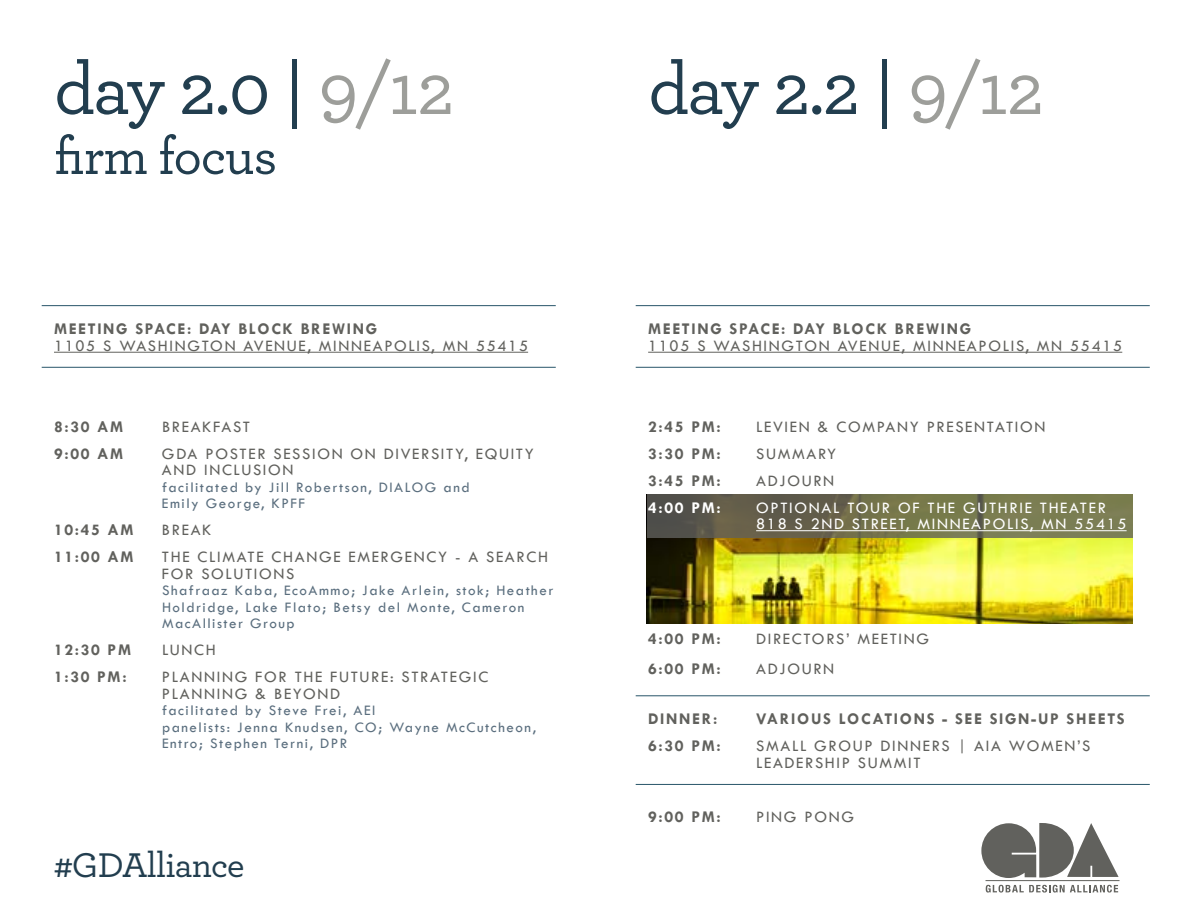
<style>
.page{position:relative;width:1188px;height:918px;background:#fff}
.page>*{position:absolute;margin:0;border:0;box-sizing:border-box;transform-origin:0 0}
.t1{font:500 75px "Archer";letter-spacing:-.03em;color:#223e4f}
.t2{font:500 54px "Archer";letter-spacing:-.02em;color:#223e4f}
.t3{font:500 36px "Archer";letter-spacing:-.02em;color:#223e4f}
.t4{font:16.5px/16.5px "Tw Cen";letter-spacing:.1em;color:#61615d}
.t5{font:700 16.5px "Tw Cen";letter-spacing:.1em;color:#61615d}
.t6{font:500 16.5px "Tw Cen";letter-spacing:.1em;color:#61615d}
.t7{font:16.5px/16.5px "Tw Cen";letter-spacing:.1em;color:#fff}
.t8{font:700 16.5px "Tw Cen";color:#fff}
.t9{font:500 15px/16.5px "Tw Cen";letter-spacing:.1em;color:#5a6e7e}
.s1{color:#9d9e9a}
</style>
<div class="page">
<img style="left:647px;top:494px;width:486px;height:130px">
<hr style="left:54px;top:352px;width:474px;height:1px;background:#61615d">
<hr style="left:42px;top:305px;width:514px;height:1px;background:#285569">
<hr style="left:42px;top:367px;width:514px;height:1px;background:#285569">
<hr style="left:636px;top:367px;width:514px;height:1px;background:#285569">
<hr style="left:636px;top:784px;width:514px;height:1px;background:#285569">
<hr style="left:636px;top:305px;width:514px;height:1px;background:#285569">
<hr style="left:636px;top:696px;width:514px;height:1px;background:#285569">
<svg style="left:647px;top:494px;width:485px;height:43px;background:#6d6c4d"></svg>
<hr style="left:648px;top:352px;width:474px;height:1px;background:#61615d">
<hr style="left:756px;top:530px;width:371px;height:1px;background:#fff">
<svg style="left:981px;top:823px;width:138px;height:55px"></svg>
<svg style="left:986px;top:885px;width:132px;height:8px"></svg>
<hr style="left:986px;top:880px;width:134px;height:1px;background:#61615d">
<h1 class="t1" style="left:54px;top:35px;width:402px">day 2.0 | <span class="s1">9/12</span></h1>
<h2 class="t2" style="left:54px;top:117px;width:225px">firm focus</h2>
<p class="t5" style="left:54px;top:319px;width:325px">MEETING SPACE: DAY BLOCK BREWING</p>
<p class="t6" style="left:54px;top:336px;width:476px">1105 S WASHINGTON AVENUE, MINNEAPOLIS, MN 55415</p>
<p class="t5" style="left:54px;top:417px;width:71px">8:30 AM</p>
<p class="t4" style="left:162px;top:418px;width:90px">BREAKFAST</p>
<p class="t5" style="left:54px;top:444px;width:71px">9:00 AM</p>
<p class="t4" style="left:162px;top:445px;width:373px">GDA POSTER SESSION ON DIVERSITY, EQUITY<br>AND INCLUSION</p>
<p class="t9" style="left:162px;top:479px;width:309px">facilitated by Jill Robertson, DIALOG and<br>Emily George, KPFF</p>
<p class="t5" style="left:54px;top:520px;width:81px">10:45 AM</p>
<p class="t4" style="left:162px;top:522px;width:51px">BREAK</p>
<p class="t5" style="left:54px;top:547px;width:81px">11:00 AM</p>
<p class="t4" style="left:162px;top:549px;width:388px">THE CLIMATE CHANGE EMERGENCY - A SEARCH<br>FOR SOLUTIONS</p>
<p class="t9" style="left:162px;top:582px;width:393px">Shafraaz Kaba, EcoAmmo; Jake Arlein, stok; Heather<br>Holdridge, Lake Flato; Betsy del Monte, Cameron<br>MacAllister Group</p>
<p class="t5" style="left:54px;top:640px;width:79px">12:30 PM</p>
<p class="t4" style="left:162px;top:642px;width:55px">LUNCH</p>
<p class="t5" style="left:54px;top:667px;width:74px">1:30 PM:</p>
<p class="t4" style="left:162px;top:669px;width:328px">PLANNING FOR THE FUTURE: STRATEGIC<br>PLANNING &amp; BEYOND</p>
<p class="t9" style="left:162px;top:702px;width:376px">facilitated by Steve Frei, AEI<br>panelists: Jenna Knudsen, CO; Wayne McCutcheon,<br>Entro; Stephen Terni, DPR</p>
<h3 class="t3" style="left:54px;top:839px;width:192px">#GDAlliance</h3>
<h1 class="t1" style="left:648px;top:35px;width:398px">day 2.2 | <span class="s1">9/12</span></h1>
<p class="t5" style="left:648px;top:319px;width:325px">MEETING SPACE: DAY BLOCK BREWING</p>
<p class="t6" style="left:648px;top:336px;width:476px">1105 S WASHINGTON AVENUE, MINNEAPOLIS, MN 55415</p>
<p class="t5" style="left:648px;top:417px;width:74px">2:45 PM:</p>
<p class="t4" style="left:756px;top:418px;width:291px">LEVIEN &amp; COMPANY PRESENTATION</p>
<p class="t5" style="left:648px;top:444px;width:74px">3:30 PM:</p>
<p class="t4" style="left:756px;top:445px;width:82px">SUMMARY</p>
<p class="t5" style="left:648px;top:471px;width:74px">3:45 PM:</p>
<p class="t4" style="left:756px;top:472px;width:80px">ADJOURN</p>
<p class="t8" style="left:648px;top:498px;width:74px">4:00 PM:</p>
<p class="t7" style="left:756px;top:499px;width:372px">OPTIONAL TOUR OF THE GUTHRIE THEATER<br>818 S 2ND STREET, MINNEAPOLIS, MN 55415</p>
<p class="t5" style="left:648px;top:629px;width:74px">4:00 PM:</p>
<p class="t4" style="left:756px;top:631px;width:175px">DIRECTORS’ MEETING</p>
<p class="t5" style="left:648px;top:659px;width:74px">6:00 PM:</p>
<p class="t4" style="left:756px;top:661px;width:80px">ADJOURN</p>
<p class="t5" style="left:648px;top:709px;width:71px">DINNER:</p>
<p class="t5" style="left:756px;top:709px;width:370px">VARIOUS LOCATIONS - SEE SIGN-UP SHEETS</p>
<p class="t5" style="left:648px;top:736px;width:74px">6:30 PM:</p>
<p class="t4" style="left:756px;top:738px;width:336px">SMALL GROUP DINNERS | AIA WOMEN’S<br>LEADERSHIP SUMMIT</p>
<p class="t5" style="left:648px;top:807px;width:74px">9:00 PM:</p>
<p class="t4" style="left:756px;top:808px;width:100px">PING PONG</p>
</div>
